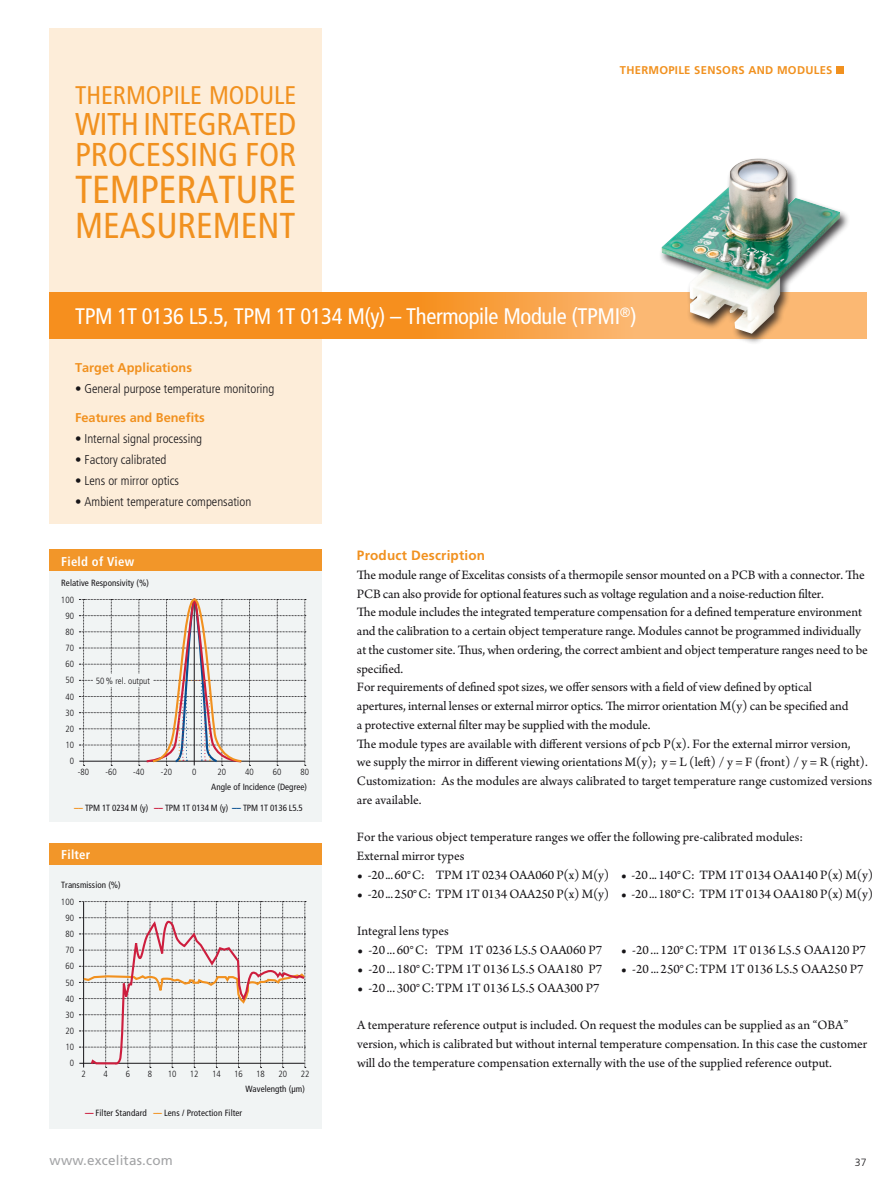
<style>
.page{position:relative;width:894px;height:1191px;background:#fff}
.page>*{position:absolute;margin:0;border:0;box-sizing:border-box;transform-origin:0 0}
.t1{font:condensed 39px "Frutiger LT Std";letter-spacing:-.005em;color:#f1911f}
.t2{font:condensed 36px "Frutiger LT Std";color:#f1911f}
.t3{font:condensed 33px "Frutiger LT Std";color:#f1911f}
.t4{font:condensed 31.5px "Frutiger LT Std";letter-spacing:-.01em;color:#f1911f}
.t5{font:condensed 25.5px "Frutiger LT Std";color:#f1911f}
.t6{font:condensed 22.5px "Frutiger LT Std";letter-spacing:-.015em;color:#fff}
.t7{font:13.5px/18.8px "Arno Pro";letter-spacing:-.005em;color:#171518}
.t8{font:700 13.5px "Frutiger";letter-spacing:.015em;color:#f1911f}
.t9{font:13.5px "Frutiger";letter-spacing:.015em;color:#a3a4a6}
.t10{font:300 condensed 12.75px "Frutiger LT";color:#171518}
.t11{font:700 12.75px "Frutiger";color:#f1911f}
.t12{font:700 condensed 12.75px "Frutiger LT";letter-spacing:.02em;color:#fff}
.t13{font:700 11.25px "Frutiger";letter-spacing:.025em;color:#f1911f}
.t14{font:300 10.5px "Frutiger";color:#171518}
.t15{font:condensed 9px "Frutiger LT Std";letter-spacing:.005em;color:#171518}
.t16{font:300 condensed 9px/16.2px "Frutiger LT";letter-spacing:.005em;color:#171518;text-align:right}
.t17{font:condensed 9px "Frutiger LT Std";letter-spacing:-.015em;color:#171518}
.s1{font-weight:900;color:#f1911f}
.s2{font-weight:900;color:#cd1e3e}
.s3{font-weight:900;color:#074f91}
.s4{font-family:"Arno Pro Bold Caption"}
</style>
<div class="page">
<div style="left:50px;top:28px;width:272px;height:496px;background:#fdedd9"></div>
<img style="left:50px;top:292px;width:816px;height:47px">
<div style="left:836px;top:66px;width:8px;height:8px;background:#f1911f"></div>
<div style="left:658px;top:157px;width:192px;height:188px;background:#171518;opacity:.8"></div>
<img style="left:661px;top:158px;width:178px;height:176px">
<div style="left:50px;top:843px;width:272px;height:284px;background:#f1f4f4"></div>
<div style="left:50px;top:843px;width:272px;height:21px;background:#f29629"></div>
<svg style="left:79px;top:901px;width:228px;height:167px"></svg>
<div style="left:50px;top:549px;width:272px;height:272px;background:#f1f4f4"></div>
<div style="left:50px;top:549px;width:272px;height:21px;background:#f29629"></div>
<svg style="left:79px;top:598px;width:227px;height:168px"></svg>
<h3 class="t5" style="left:75px;top:80px;width:149px">THERMOPILE module</h3>
<h3 class="t4" style="left:75px;top:105px;width:17px">with</h3>
<h3 class="t4" style="left:143px;top:105px;width:154px">INTEGRATED</h3>
<h3 class="t3" style="left:75px;top:135px;width:223px">PROCESSING FOR</h3>
<h1 class="t1" style="left:75px;top:167px;width:223px">TEMPERATURE</h1>
<h2 class="t2" style="left:75px;top:205px;width:222px">MEASUREMENT</h2>
<p class="t13" style="left:619px;top:63px;width:214px">thermopile sensors and modules</p>
<h3 class="t6" style="left:75px;top:303px;width:563px">TPM 1T 0136 L5.5, TPM 1T 0134 M(y) – Thermopile Module (TPMI<sup>®</sup>)</h3>
<p class="t11" style="left:75px;top:360px;width:118px">Target Applications</p>
<p class="t10" style="left:75px;top:381px;width:201px">• General purpose temperature monitoring</p>
<p class="t11" style="left:75px;top:410px;width:131px">Features and Benefits</p>
<p class="t10" style="left:75px;top:431px;width:129px">• Internal signal processing</p>
<p class="t10" style="left:75px;top:452px;width:93px">• Factory calibrated</p>
<p class="t10" style="left:75px;top:473px;width:105px">• Lens or mirror optics</p>
<p class="t10" style="left:75px;top:494px;width:178px">• Ambient temperature compensation</p>
<p class="t12" style="left:61px;top:553px;width:74px">Field of View</p>
<p class="t15" style="left:61px;top:577px;width:89px">Relative Responsivity (%)</p>
<p class="t16" style="left:61px;top:591px;width:15px">100<br>90<br>80<br>70<br>60<br>50<br>40<br>30<br>20<br>10<br>0</p>
<p class="t16" style="left:96px;top:673px;width:56px">50% rel. output</p>
<p class="t16" style="left:78px;top:764px;width:13px">-80</p>
<p class="t16" style="left:105px;top:764px;width:13px">-60</p>
<p class="t16" style="left:133px;top:764px;width:13px">-40</p>
<p class="t16" style="left:161px;top:764px;width:13px">-20</p>
<p class="t16" style="left:192px;top:764px;width:6px">0</p>
<p class="t16" style="left:217px;top:764px;width:10px">20</p>
<p class="t16" style="left:245px;top:764px;width:10px">40</p>
<p class="t16" style="left:273px;top:764px;width:10px">60</p>
<p class="t16" style="left:300px;top:764px;width:10px">80</p>
<p class="t17" style="left:74px;top:802px;width:230px"><span class="s1">––</span> TPM 1T 0234 M (y) <span class="s2">––</span> TPM 1T 0134 M (y) <span class="s3">––</span> TPM 1T 0136 L5.5</p>
<p class="t15" style="left:211px;top:781px;width:97px">Angle of Incidence (Degree)</p>
<p class="t12" style="left:61px;top:847px;width:31px">Filter</p>
<p class="t15" style="left:61px;top:879px;width:61px">Transmission (%)</p>
<p class="t16" style="left:61px;top:893px;width:15px">100<br>90<br>80<br>70<br>60<br>50<br>40<br>30<br>20<br>10<br>0</p>
<p class="t16" style="left:81px;top:1066px;width:6px">2</p>
<p class="t16" style="left:104px;top:1066px;width:6px">4</p>
<p class="t16" style="left:126px;top:1066px;width:6px">6</p>
<p class="t16" style="left:148px;top:1066px;width:6px">8</p>
<p class="t16" style="left:168px;top:1066px;width:10px">10</p>
<p class="t16" style="left:190px;top:1066px;width:10px">12</p>
<p class="t16" style="left:212px;top:1066px;width:10px">14</p>
<p class="t16" style="left:234px;top:1066px;width:10px">16</p>
<p class="t16" style="left:256px;top:1066px;width:10px">18</p>
<p class="t16" style="left:278px;top:1066px;width:10px">20</p>
<p class="t16" style="left:300px;top:1066px;width:10px">22</p>
<p class="t15" style="left:85px;top:1106px;width:159px"><span class="s2">––</span> Filter Standard <span class="s1">––</span> Lens / Protection Filter</p>
<p class="t15" style="left:245px;top:1083px;width:61px">Wavelength (µm)</p>
<p class="t8" style="left:357px;top:547px;width:130px">Product Description</p>
<p class="t7" style="left:357px;top:566px;width:516px">The module range of Excelitas consists of a thermopile sensor mounted on a PCB with a connector. The PCB can also provide for optional features such as voltage regulation and a noise-reduction filter.<br>The module includes the integrated temperature compensation for a defined temperature environment and the calibration to a certain object temperature range. Modules cannot be programmed individually at the customer site. Thus, when ordering, the correct ambient and object temperature ranges need to be specified.<br>For requirements of defined spot sizes, we offer sensors with a field of view defined by optical<br>apertures, internal lenses or external mirror optics. The mirror orientation M(y) can be specified and<br>a protective external filter may be supplied with the module.<br>The module types are available with different versions of pcb P(x). For the external mirror version,<br>we supply the mirror in different viewing orientations M(y); y = L (left) / y = F (front) / y = R (right).<br>Customization: As the modules are always calibrated to target temperature range customized versions are available.</p>
<p class="t7" style="left:357px;top:828px;width:447px">For the various object temperature ranges we offer the following pre-calibrated modules:<br>External mirror types</p>
<p class="t7" style="left:357px;top:866px;width:517px"><span class="s4">•</span> -20...60°C: TPM 1T 0234 OAA060 P(x) M(y) <span class="s4">•</span> -20...140°C: TPM 1T 0134 OAA140 P(x) M(y)</p>
<p class="t7" style="left:357px;top:884px;width:517px"><span class="s4">•</span> -20...250°C: TPM 1T 0134 OAA250 P(x) M(y) <span class="s4">•</span> -20...180°C: TPM 1T 0134 OAA180 P(x) M(y)</p>
<p class="t7" style="left:357px;top:922px;width:93px">Integral lens types</p>
<p class="t7" style="left:357px;top:941px;width:247px"><span class="s4">•</span> -20 ... 60°C: TPM 1T 0236 L5.5 OAA060 P7</p>
<p class="t7" style="left:620px;top:941px;width:247px"><span class="s4">•</span> -20 ... 120°C:TPM 1T 0136 L5.5 OAA120 P7</p>
<p class="t7" style="left:357px;top:959px;width:247px"><span class="s4">•</span> -20 ... 180°C:TPM 1T 0136 L5.5 OAA180 P7</p>
<p class="t7" style="left:620px;top:959px;width:244px"><span class="s4">•</span> -20 ... 250°C:TPM 1T 0136 L5.5 OAA250 P7</p>
<p class="t7" style="left:357px;top:978px;width:244px"><span class="s4">•</span> -20 ... 300°C:TPM 1T 0136 L5.5 OAA300 P7</p>
<p class="t7" style="left:357px;top:1016px;width:511px">A temperature reference output is included. On request the modules can be supplied as an “OBA” version, which is calibrated but without internal temperature compensation. In this case the customer will do the temperature compensation externally with the use of the supplied reference output.</p>
<p class="t9" style="left:50px;top:1151px;width:125px">www.excelitas.com</p>
<p class="t14" style="left:854px;top:1156px;width:13px">37</p>
</div>
